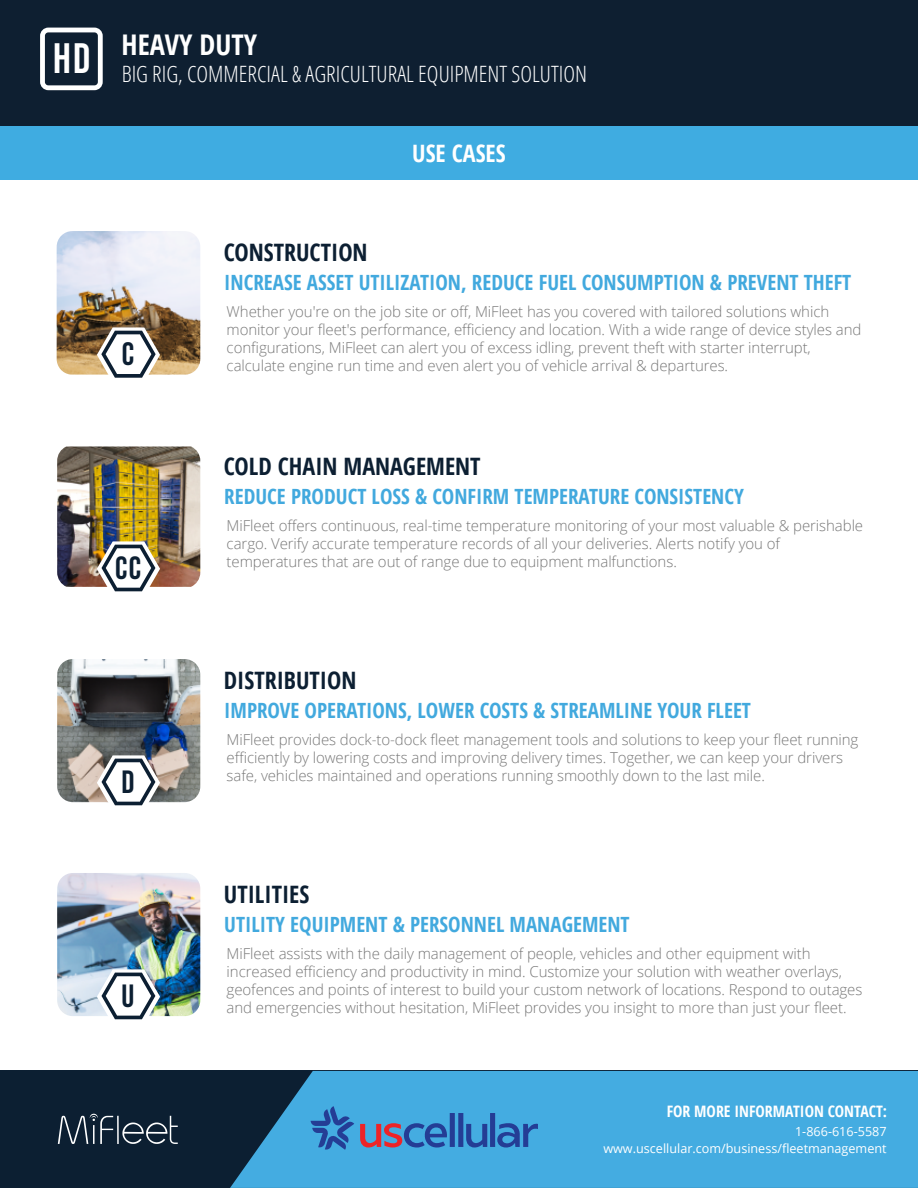
<style>
.page{position:relative;width:918px;height:1188px;background:#fff}
.page>*{position:absolute;margin:0;border:0;box-sizing:border-box;transform-origin:0 0}
.t1{font:32.25px "Bebas Neue";color:#0c1f32}
.t2{font:32.1px "Bebas Neue";color:#0c1f32}
.t3{font:700 condensed 28.5px "Open Sans";color:#fff}
.t4{font:700 condensed 24px "Open Sans";color:#0c1f32}
.t5{font:700 condensed 24px "Open Sans";color:#fff}
.t6{font:300 condensed 22.5px "Open Sans";color:#fff}
.t7{font:700 condensed 21px "Open Sans";color:#42a9de}
.t8{font:700 condensed 15.75px "Open Sans";color:#fff}
.t9{font:300 15px/18px "Open Sans";letter-spacing:-.005em;color:#787878}
.t10{font:12.6px/17.4px "Open Sans";color:#fff;text-align:right}
</style>
<div class="page">
<div style="left:0;top:1071px;width:918px;height:117px;background:#0c1f32"></div>
<svg style="left:230px;top:1071px;width:688px;height:117px;background:#40a2d4"></svg>
<svg style="left:311px;top:1106px;width:227px;height:44px;background:#4489c4"></svg>
<svg style="left:58px;top:1114px;width:55px;height:30px"></svg>
<hr style="left:117px;top:1116px;width:2px;height:28px;background:#fff">
<svg style="left:122px;top:1116px;width:56px;height:28px"></svg>
<div style="left:0;top:0;width:918px;height:157px;background:#0e1f31"></div>
<div style="left:0;top:126px;width:918px;height:53px;background:#3face1"></div>
<svg style="left:40px;top:28px;width:63px;height:62px"></svg>
<img style="left:57px;top:231px;width:143px;height:144px">
<svg style="left:97px;top:327px;width:63px;height:51px"></svg>
<img style="left:57px;top:447px;width:143px;height:140px">
<svg style="left:97px;top:541px;width:63px;height:51px"></svg>
<img style="left:57px;top:659px;width:143px;height:143px">
<svg style="left:97px;top:755px;width:63px;height:51px"></svg>
<img style="left:57px;top:873px;width:143px;height:143px">
<svg style="left:97px;top:969px;width:63px;height:51px"></svg>
<h3 class="t3" style="left:122px;top:25px;width:137px">HEAVY DUTY</h3>
<h3 class="t6" style="left:53px;top:58px;width:536px"><sup>HD</sup> BIG RIG, COMMERCIAL &amp; AGRICULTURAL EQUIPMENT SOLUTION</h3>
<h1 class="t1" style="left:122px;top:336px;width:14px">C</h1>
<h2 class="t2" style="left:115px;top:549px;width:28px">CC</h2>
<h2 class="t2" style="left:122px;top:763px;width:15px">D</h2>
<h2 class="t2" style="left:122px;top:977px;width:14px">U</h2>
<h3 class="t4" style="left:224px;top:235px;width:145px">CONSTRUCTION</h3>
<h3 class="t5" style="left:412px;top:136px;width:95px">USE CASES</h3>
<h3 class="t7" style="left:224px;top:267px;width:629px">INCREASE ASSET UTILIZATION, REDUCE FUEL CONSUMPTION &amp; PREVENT THEFT</h3>
<p class="t9" style="left:227px;top:303px;width:636px">Whether you're on the job site or off, MiFleet has you covered with tailored solutions which monitor your fleet's performance, efficiency and location. With a wide range of device styles and configurations, MiFleet can alert you of excess idling, prevent theft with starter interrupt, calculate engine run time and even alert you of vehicle arrival &amp; departures.</p>
<h3 class="t4" style="left:224px;top:449px;width:258px">COLD CHAIN MANAGEMENT</h3>
<h3 class="t7" style="left:224px;top:481px;width:521px">REDUCE PRODUCT LOSS &amp; CONFIRM TEMPERATURE CONSISTENCY</h3>
<p class="t9" style="left:227px;top:517px;width:638px">MiFleet offers continuous, real-time temperature monitoring of your most valuable &amp; perishable cargo. Verify accurate temperature records of all your deliveries. Alerts notify you of temperatures that are out of range due to equipment malfunctions.</p>
<h3 class="t4" style="left:224px;top:663px;width:134px">DISTRIBUTION</h3>
<h3 class="t7" style="left:224px;top:695px;width:528px">IMPROVE OPERATIONS, LOWER COSTS &amp; STREAMLINE YOUR FLEET</h3>
<p class="t9" style="left:227px;top:730px;width:633px">MiFleet provides dock-to-dock fleet management tools and solutions to keep your fleet running efficiently by lowering costs and improving delivery times. Together, we can keep your drivers safe, vehicles maintained and operations running smoothly down to the last mile.</p>
<h3 class="t4" style="left:224px;top:877px;width:87px">UTILITIES</h3>
<h3 class="t7" style="left:224px;top:909px;width:407px">UTILITY EQUIPMENT &amp; PERSONNEL MANAGEMENT</h3>
<p class="t9" style="left:227px;top:944px;width:637px">MiFleet assists with the daily management of people, vehicles and other equipment with increased efficiency and productivity in mind. Customize your solution with weather overlays, geofences and points of interest to build your custom network of locations. Respond to outages and emergencies without hesitation, MiFleet provides you insight to more than just your fleet.</p>
<p class="t8" style="left:667px;top:1101px;width:222px">FOR MORE INFORMATION CONTACT:</p>
<p class="t10" style="left:603px;top:1122px;width:285px">1-866-616-5587 www.uscellular.com/business/fleetmanagement</p>
</div>
